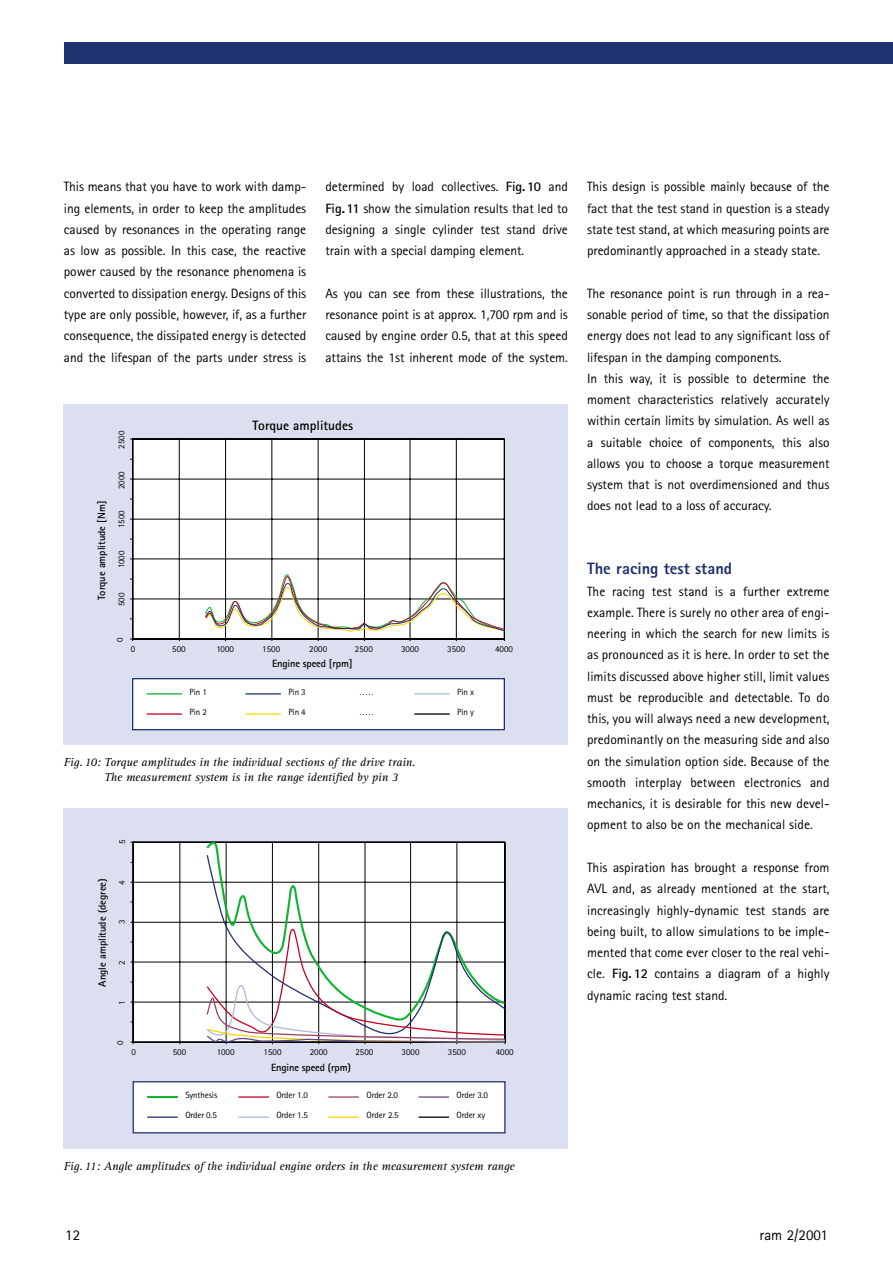
<style>
.page{position:relative;width:893px;height:1262px;background:#fff}
.page>*{position:absolute;margin:0;border:0;box-sizing:border-box;transform-origin:0 0}
.t1{font:800 16.5px "Rotis Sans Serif";color:#1f316e}
.t2{font:15px "Rotis Sans Serif";color:#000}
.t3{font:13.5px/21.3px "Rotis Sans Serif";letter-spacing:-.005em;color:#000;text-align:justify}
.t4{font:700 13.5px "Rotis Sans Serif";color:#000}
.t5{font:italic 12px/15px "Rotis Serif";letter-spacing:-.005em;color:#000}
.t6{font:700 10.5px "Rotis Sans Serif";color:#000}
.t7{font:9px "Rotis Sans Serif";color:#000}
.t8{font:8.4px "Rotis Sans Serif";color:#000}
.s1{font-weight:700}
</style>
<div class="page">
<div style="left:64px;top:43px;width:828px;height:21px;background:#1f316e"></div>
<div style="left:64px;top:404px;width:504px;height:340px;background:#dcdfef"></div>
<svg style="left:132px;top:438px;width:373px;height:202px"></svg>
<svg style="left:205px;top:574px;width:300px;height:58px"></svg>
<div style="left:132px;top:678px;width:373px;height:52px;background:#fff;border:1px solid #1f316e"></div>
<hr style="left:147px;top:693px;width:35px;height:1px;background:#12b232">
<hr style="left:147px;top:713px;width:35px;height:1px;background:#c3001e">
<hr style="left:245px;top:693px;width:36px;height:1px;background:#1f316e">
<hr style="left:245px;top:713px;width:36px;height:1px;background:#f6d800">
<hr style="left:414px;top:693px;width:35px;height:1px;background:#a9bbd8">
<hr style="left:414px;top:713px;width:35px;height:1px;background:#000">
<div style="left:64px;top:808px;width:504px;height:340px;background:#dcdfef"></div>
<svg style="left:130px;top:841px;width:376px;height:203px"></svg>
<svg style="left:205px;top:841px;width:301px;height:181px"></svg>
<svg style="left:206px;top:854px;width:300px;height:71px"></svg>
<svg style="left:206px;top:925px;width:300px;height:118px"></svg>
<div style="left:133px;top:1081px;width:372px;height:52px;background:#fff;border:1px solid #1f316e"></div>
<hr style="left:147px;top:1096px;width:31px;height:2px;background:#12b232">
<hr style="left:147px;top:1116px;width:31px;height:1px;background:#1f316e">
<hr style="left:418px;top:1096px;width:31px;height:1px;background:#624890">
<hr style="left:418px;top:1116px;width:31px;height:1px;background:#000">
<hr style="left:328px;top:1096px;width:31px;height:1px;background:#9c415d">
<hr style="left:328px;top:1116px;width:31px;height:1px;background:#f6d800">
<hr style="left:238px;top:1096px;width:31px;height:1px;background:#c3001e">
<hr style="left:238px;top:1116px;width:31px;height:1px;background:#a9bbd8">
<p class="t3" style="left:64px;top:177px;width:244px">This means that you have to work with damp&shy;ing elements, in order to keep the amplitudes caused by resonances in the operating range as low as possible. In this case, the reactive power caused by the resonance phenomena is converted to dissipation energy. Designs of this type are only possible, however, if, as a further consequence, the dissipated energy is detected and the lifespan of the parts under stress is</p>
<p class="t3" style="left:325px;top:177px;width:244px">determined by load collectives. <span class="s1">Fig.10</span> and <span class="s1">Fig.11</span> show the simulation results that led to designing a single cylinder test stand drive train with a special damping element.</p>
<p class="t3" style="left:325px;top:284px;width:244px">As you can see from these illustrations, the resonance point is at approx. 1,700 rpm and is caused by engine order 0.5, that at this speed attains the 1st inherent mode of the system.</p>
<p class="t6" style="left:98px;top:600px;width:101px;rotate:-90deg">Torque amplitude [Nm]</p>
<p class="t7" style="left:118px;top:448px;width:19px;rotate:-90deg">2500</p>
<p class="t7" style="left:118px;top:489px;width:19px;rotate:-90deg">2000</p>
<p class="t7" style="left:118px;top:528px;width:19px;rotate:-90deg">1500</p>
<p class="t7" style="left:118px;top:568px;width:19px;rotate:-90deg">1000</p>
<p class="t7" style="left:118px;top:606px;width:15px;rotate:-90deg">500</p>
<p class="t4" style="left:252px;top:421px;width:102px">Torque amplitudes</p>
<p class="t7" style="left:116px;top:641px;width:6px;rotate:-90deg">0</p>
<p class="t7" style="left:131px;top:646px;width:6px">0</p>
<p class="t7" style="left:172px;top:646px;width:15px">500</p>
<p class="t7" style="left:216px;top:646px;width:19px">1000</p>
<p class="t7" style="left:262px;top:646px;width:19px">1500</p>
<p class="t7" style="left:309px;top:646px;width:19px">2000</p>
<p class="t7" style="left:355px;top:646px;width:19px">2500</p>
<p class="t7" style="left:401px;top:646px;width:19px">3000</p>
<p class="t7" style="left:447px;top:646px;width:19px">3500</p>
<p class="t7" style="left:495px;top:646px;width:19px">4000</p>
<p class="t6" style="left:272px;top:660px;width:82px">Engine speed [rpm]</p>
<p class="t7" style="left:189px;top:688px;width:19px">Pin 1</p>
<p class="t7" style="left:288px;top:688px;width:19px">Pin 3</p>
<p class="t7" style="left:288px;top:708px;width:19px">Pin 4</p>
<p class="t8" style="left:360px;top:688px;width:15px">.....</p>
<p class="t7" style="left:189px;top:708px;width:19px">Pin 2</p>
<p class="t8" style="left:360px;top:709px;width:15px">.....</p>
<p class="t7" style="left:457px;top:688px;width:18px">Pin x</p>
<p class="t7" style="left:457px;top:708px;width:18px">Pin y</p>
<p class="t5" style="left:104px;top:755px;width:312px;text-indent:-41px">Fig.10: Torque amplitudes in the individual sections of the drive train.<br>The measurement system is in the range identified by pin 3</p>
<p class="t7" style="left:119px;top:844px;width:6px;rotate:-90deg">5</p>
<p class="t6" style="left:98px;top:986px;width:110px;rotate:-90deg">Angle amplitude (degree)</p>
<p class="t7" style="left:119px;top:885px;width:6px;rotate:-90deg">4</p>
<p class="t7" style="left:119px;top:924px;width:6px;rotate:-90deg">3</p>
<p class="t7" style="left:119px;top:964px;width:6px;rotate:-90deg">2</p>
<p class="t7" style="left:119px;top:1004px;width:6px;rotate:-90deg">1</p>
<p class="t7" style="left:117px;top:1044px;width:6px;rotate:-90deg">0</p>
<p class="t7" style="left:131px;top:1049px;width:6px">0</p>
<p class="t7" style="left:173px;top:1049px;width:15px">500</p>
<p class="t7" style="left:217px;top:1049px;width:19px">1000</p>
<p class="t7" style="left:263px;top:1049px;width:19px">1500</p>
<p class="t7" style="left:310px;top:1049px;width:19px">2000</p>
<p class="t7" style="left:355px;top:1049px;width:19px">2500</p>
<p class="t7" style="left:401px;top:1049px;width:19px">3000</p>
<p class="t7" style="left:448px;top:1049px;width:19px">3500</p>
<p class="t7" style="left:495px;top:1049px;width:19px">4000</p>
<p class="t6" style="left:271px;top:1064px;width:81px">Engine speed (rpm)</p>
<p class="t7" style="left:185px;top:1091px;width:33px">Synthesis</p>
<p class="t7" style="left:185px;top:1111px;width:33px">Order 0.5</p>
<p class="t7" style="left:276px;top:1091px;width:33px">Order 1.0</p>
<p class="t7" style="left:276px;top:1111px;width:33px">Order 1.5</p>
<p class="t7" style="left:366px;top:1091px;width:33px">Order 2.0</p>
<p class="t7" style="left:366px;top:1111px;width:34px">Order 2.5</p>
<p class="t7" style="left:456px;top:1091px;width:33px">Order 3.0</p>
<p class="t7" style="left:456px;top:1111px;width:30px">Order xy</p>
<p class="t5" style="left:64px;top:1159px;width:452px">Fig.11: Angle amplitudes of the individual engine orders in the measurement system range</p>
<p class="t3" style="left:587px;top:177px;width:244px">This design is possible mainly because of the fact that the test stand in question is a steady state test stand, at which measuring points are predominantly approached in a steady state.</p>
<p class="t3" style="left:587px;top:284px;width:244px;text-align:left">The resonance point is run through in a rea&shy;sonable period of time, so that the dissipation energy does not lead to any significant loss of lifespan in the damping components.<br>In this way, it is possible to determine the moment characteristics relatively accurately within certain limits by simulation. As well as a suitable choice of components, this also allows you to choose a torque measurement system that is not overdimensioned and thus does not lead to a loss of accuracy.</p>
<p class="t1" style="left:587px;top:563px;width:146px">The racing test stand</p>
<p class="t3" style="left:587px;top:581px;width:244px">The racing test stand is a further extreme example. There is surely no other area of engi&shy;neering in which the search for new limits is as pronounced as it is here. In order to set the limits discussed above higher still, limit values must be reproducible and detectable. To do this, you will always need a new development, predominantly on the measuring side and also on the simulation option side. Because of the smooth interplay between electronics and mechanics, it is desirable for this new devel&shy;opment to also be on the mechanical side.</p>
<p class="t3" style="left:587px;top:858px;width:244px">This aspiration has brought a response from AVL and, as already mentioned at the start, increasingly highly-dynamic test stands are being built, to allow simulations to be imple&shy;mented that come ever closer to the real vehi&shy;cle. <span class="s1">Fig.12</span> contains a diagram of a highly dynamic racing test stand.</p>
<p class="t2" style="left:65px;top:1229px;width:16px">12</p>
<p class="t2" style="left:759px;top:1229px;width:70px">ram 2/2001</p>
</div>
